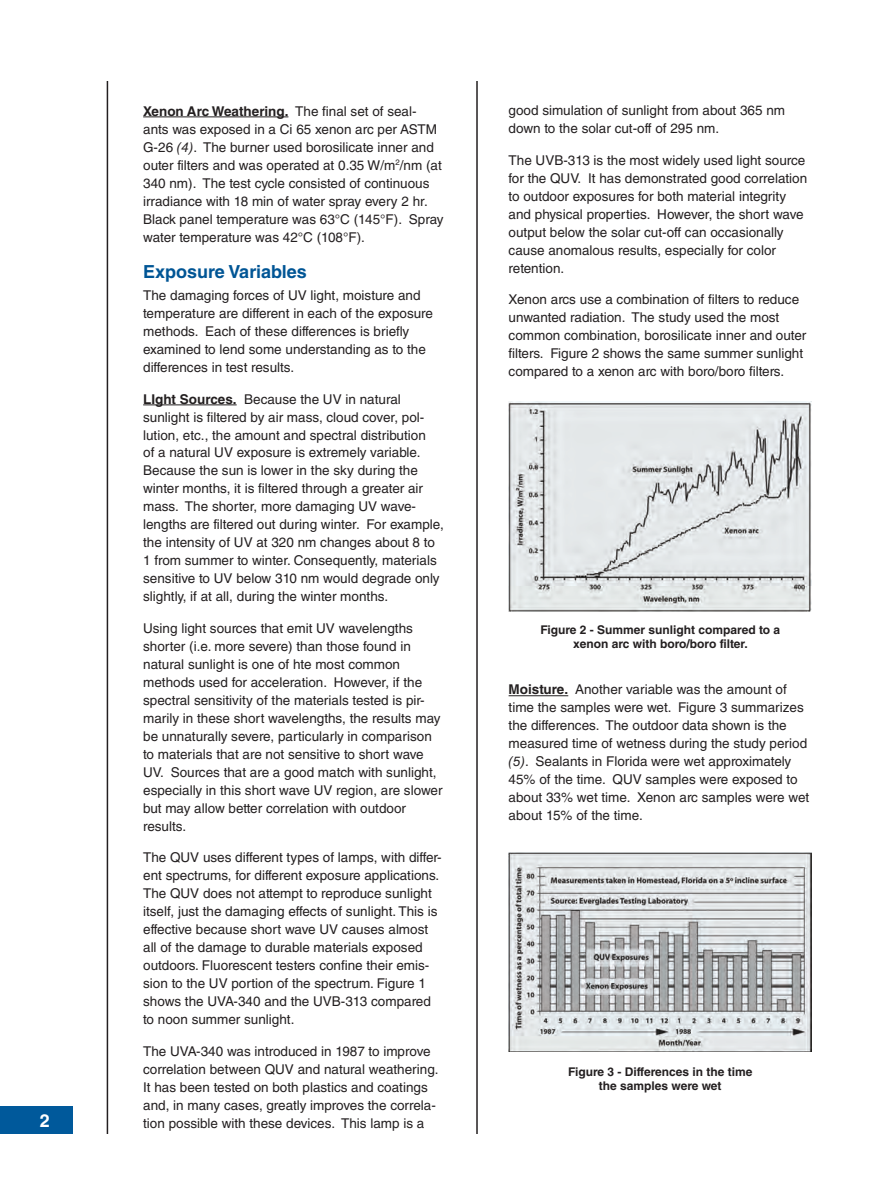
<style>
.page{position:relative;width:893px;height:1188px;background:#fff}
.page>*{position:absolute;margin:0;border:0;box-sizing:border-box;transform-origin:0 0}
.t1{font:700 18px "Helvetica LT Std";color:#005595}
.t2{font:700 18px "Helvetica LT Std";color:#fff}
.t3{font:13.5px/18px "Helvetica LT Std";color:#231f20}
.t4{font:700 12px "Helvetica LT Std";color:#231f20}
.s1{font-weight:700}
.s2{font-style:italic}
</style>
<div class="page">
<hr style="left:107px;top:81px;width:1px;height:1053px;background:#231f20">
<div style="left:0;top:1107px;width:72px;height:27px;background:#00599b"></div>
<hr style="left:476px;top:81px;width:2px;height:1053px;background:#231f20">
<hr style="left:143px;top:117px;width:145px;height:1px;background:#231f20">
<hr style="left:143px;top:405px;width:94px;height:1px;background:#231f20">
<img style="left:509px;top:402px;width:303px;height:210px">
<hr style="left:509px;top:695px;width:59px;height:1px;background:#231f20">
<img style="left:509px;top:852px;width:303px;height:200px">
<p class="t2" style="left:40px;top:1110px;width:12px">2</p>
<p class="t3" style="left:143px;top:102px;width:302px"><span class="s1">Xenon Arc Weathering.</span> The final set of seal&shy;ants was exposed in a Ci 65 xenon arc per ASTM G-26 <span class="s2">(4)</span>. The burner used borosilicate inner and outer filters and was operated at 0.35 W/m<sup>2</sup>/nm (at 340 nm). The test cycle consisted of continuous irradiance with 18 min of water spray every 2 hr.<br>Black panel temperature was 63°C (145°F). Spray water temperature was 42°C (108°F).</p>
<p class="t1" style="left:143px;top:260px;width:165px">Exposure Variables</p>
<p class="t3" style="left:143px;top:286px;width:291px">The damaging forces of UV light, moisture and temperature are different in each of the exposure methods. Each of these differences is briefly examined to lend some understanding as to the differences in test results.</p>
<p class="t3" style="left:143px;top:390px;width:302px"><span class="s1">LIght Sources.</span> Because the UV in natural sunlight is filtered by air mass, cloud cover, pol&shy;lution, etc., the amount and spectral distribution<br>of a natural UV exposure is extremely variable.<br>Because the sun is lower in the sky during the winter months, it is filtered through a greater air mass. The shorter, more damaging UV wave&shy;lengths are filtered out during winter. For example, the intensity of UV at 320 nm changes about 8 to 1 from summer to winter. Consequently, materials sensitive to UV below 310 nm would degrade only slightly, if at all, during the winter months.</p>
<p class="t3" style="left:143px;top:619px;width:301px">Using light sources that emit UV wavelengths shorter (i.e. more severe) than those found in natural sunlight is one of hte most common methods used for acceleration. However, if the spectral sensitivity of the materials tested is pir&shy;marily in these short wavelengths, the results may be unnaturally severe, particularly in comparison to materials that are not sensitive to short wave UV. Sources that are a good match with sunlight, especially in this short wave UV region, are slower but may allow better correlation with outdoor results.</p>
<p class="t3" style="left:143px;top:849px;width:300px">The QUV uses different types of lamps, with differ&shy;ent spectrums, for different exposure applications.<br>The QUV does not attempt to reproduce sunlight itself, just the damaging effects of sunlight. This is effective because short wave UV causes almost all of the damage to durable materials exposed outdoors. Fluorescent testers confine their emis&shy;sion to the UV portion of the spectrum. Figure 1 shows the UVA-340 and the UVB-313 compared to noon summer sunlight.</p>
<p class="t3" style="left:143px;top:1042px;width:297px">The UVA-340 was introduced in 1987 to improve correlation between QUV and natural weathering.<br>It has been tested on both plastics and coatings and, in many cases, greatly improves the correla&shy;tion possible with these devices. This lamp is a</p>
<p class="t3" style="left:509px;top:102px;width:278px">good simulation of sunlight from about 365 nm down to the solar cut-off of 295 nm.</p>
<p class="t3" style="left:509px;top:151px;width:300px">The UVB-313 is the most widely used light source for the QUV. It has demonstrated good correlation to outdoor exposures for both material integrity and physical properties. However, the short wave output below the solar cut-off can occasionally cause anomalous results, especially for color retention.</p>
<p class="t3" style="left:509px;top:291px;width:299px">Xenon arcs use a combination of filters to reduce unwanted radiation. The study used the most common combination, borosilicate inner and outer filters. Figure 2 shows the same summer sunlight compared to a xenon arc with boro/boro filters.</p>
<p class="t4" style="left:540px;top:622px;width:241px">Figure 2 - Summer sunlight compared to a</p>
<p class="t4" style="left:573px;top:637px;width:176px">xenon arc with boro/boro filter.</p>
<p class="t3" style="left:509px;top:681px;width:302px"><span class="s1">Moisture.</span> Another variable was the amount of time the samples were wet. Figure 3 summarizes the differences. The outdoor data shown is the measured time of wetness during the study period <span class="s2">(5)</span>. Sealants in Florida were wet approximately 45% of the time. QUV samples were exposed to about 33% wet time. Xenon arc samples were wet about 15% of the time.</p>
<p class="t4" style="left:568px;top:1064px;width:186px">Figure 3 - Differences in the time</p>
<p class="t4" style="left:599px;top:1078px;width:124px">the samples were wet</p>
</div>
